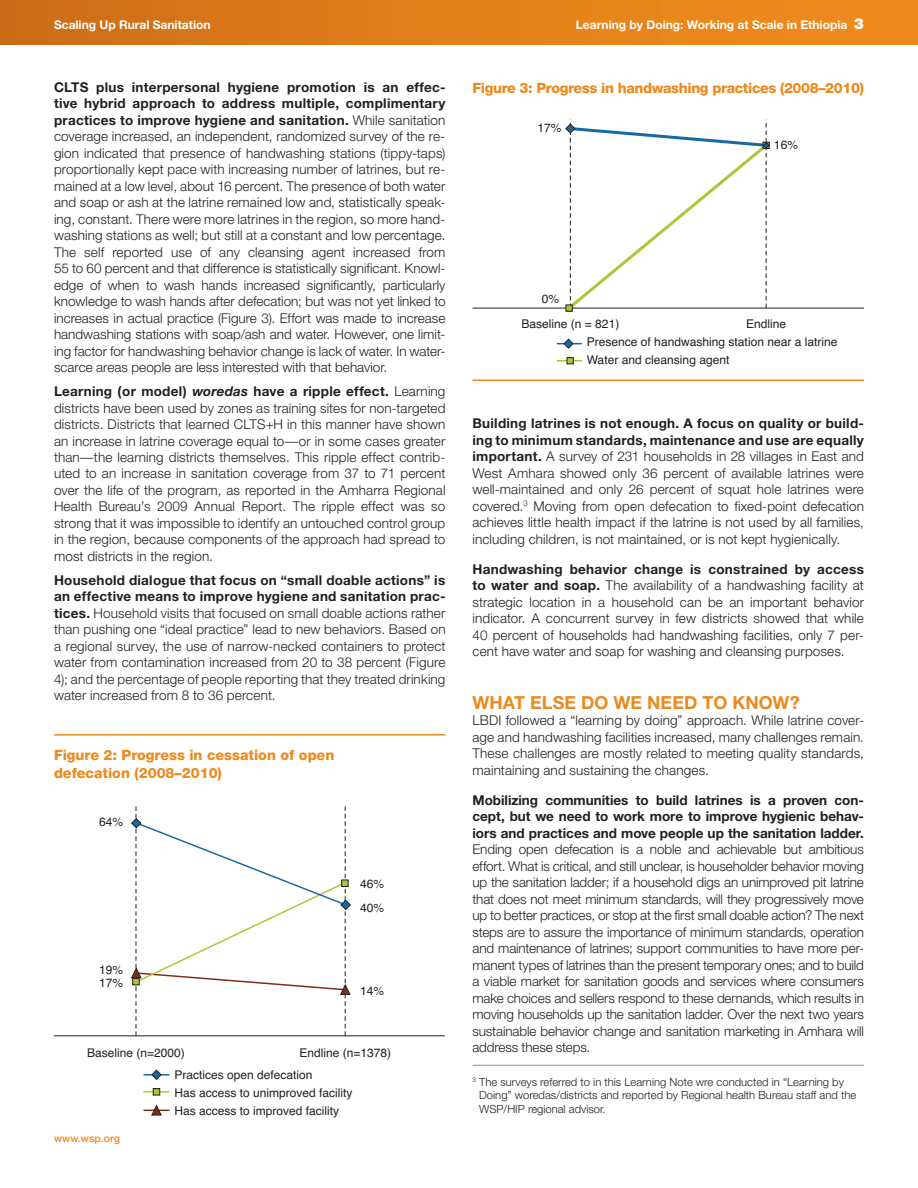
<style>
.page{position:relative;width:918px;height:1188px;background:#fff}
.page>*{position:absolute;margin:0;border:0;box-sizing:border-box;transform-origin:0 0}
.t1{font:700 18px "Helvetica Neue";color:#ed891d}
.t2{font:800 14.25px/18px "Helvetica Neue";color:#ed891d}
.t3{font:800 14.25px "Helvetica Neue";letter-spacing:-.02em;color:#ed891d}
.t4{font:300 13.5px/16.5px "Helvetica Neue";letter-spacing:.01em;color:#231f20;text-align:justify}
.t5{font:700 13.5px/16.5px "Helvetica Neue";color:#231f20;text-align:justify}
.t6{font:12px/17.7px "Helvetica";color:#231f20}
.t7{font:700 12px "Helvetica Neue";color:#fff}
.t8{font:300 11.25px/13.5px "Helvetica Neue";color:#231f20}
.t9{font:500 10.5px "Helvetica Neue";color:#ed891d}
.s1{font-weight:900;font-size:15px}
.s2{font-weight:700}
.s3{font-weight:700;font-style:italic}
</style>
<div class="page">
<div style="left:0;top:0;width:918px;height:45px;background:linear-gradient(to right,#ce6f17,#f28c1d)"></div>
<hr style="left:143px;top:1091px;width:26px;height:2px;background:#b3c335">
<hr style="left:143px;top:1074px;width:26px;height:2px;background:#166aa4">
<hr style="left:54px;top:1035px;width:391px;height:1px;background:#231f20">
<div style="left:153px;top:1089px;width:7px;height:6px;background:#b3c335"></div>
<div style="left:153px;top:1088px;width:7px;height:7px;border:1px solid #231f20"></div>
<svg style="left:151px;top:1069px;width:11px;height:11px"></svg>
<svg style="left:131px;top:806px;width:220px;height:230px"></svg>
<svg style="left:143px;top:1104px;width:26px;height:12px"></svg>
<hr style="left:54px;top:734px;width:392px;height:2px;background:#ed891d">
<hr style="left:557px;top:360px;width:25px;height:2px;background:#b3c335">
<hr style="left:472px;top:308px;width:392px;height:1px;background:#231f20">
<div style="left:567px;top:357px;width:7px;height:7px;border:1px solid #231f20"></div>
<svg style="left:557px;top:338px;width:25px;height:11px"></svg>
<svg style="left:565px;top:123px;width:205px;height:189px"></svg>
<hr style="left:472px;top:380px;width:392px;height:1px;background:#ed891d">
<hr style="left:472px;top:1065px;width:392px;height:1px;background:#939598">
<p class="t7" style="left:54px;top:20px;width:158px">Scaling Up Rural Sanitation</p>
<p class="t7" style="left:576px;top:20px;width:290px">Learning by Doing: Working at Scale in Ethiopia <span class="s1">3</span></p>
<p class="t4" style="left:54px;top:80px;width:393px"><span class="s2">CLTS plus interpersonal hygiene promotion is an effec&shy;tive hybrid approach to address multiple, complimentary practices to improve hygiene and sanitation.</span> While sanitation coverage increased, an independent, randomized survey of the re&shy;gion indicated that presence of handwashing stations (tippy-taps) proportionally kept pace with increasing number of latrines, but re&shy;mained at a low level, about 16 percent. The presence of both water and soap or ash at the latrine remained low and, statistically speak&shy;ing, constant. There were more latrines in the region, so more hand&shy;washing stations as well; but still at a constant and low percentage.<br>The self reported use of any cleansing agent increased from 55 to 60 percent and that difference is statistically significant. Knowl&shy;edge of when to wash hands increased significantly, particularly knowledge to wash hands after defecation; but was not yet linked to increases in actual practice (Figure 3). Effort was made to increase handwashing stations with soap/ash and water. However, one limit&shy;ing factor for handwashing behavior change is lack of water. In water&shy;scarce areas people are less interested with that behavior.</p>
<p class="t4" style="left:54px;top:384px;width:393px"><span class="s2">Learning (or model)</span> <span class="s3">woredas</span> <span class="s2">have a ripple effect.</span> Learning districts have been used by zones as training sites for non-targeted districts. Districts that learned CLTS+H in this manner have shown an increase in latrine coverage equal to—or in some cases greater than—the learning districts themselves. This ripple effect contrib&shy;uted to an increase in sanitation coverage from 37 to 71 percent over the life of the program, as reported in the Amharra Regional Health Bureau’s 2009 Annual Report. The ripple effect was so strong that it was impossible to identify an untouched control group in the region, because components of the approach had spread to most districts in the region.</p>
<p class="t4" style="left:54px;top:573px;width:393px"><span class="s2">Household dialogue that focus on “small doable actions” is an effective means to improve hygiene and sanitation prac&shy;tices.</span> Household visits that focused on small doable actions rather than pushing one “ideal practice” lead to new behaviors. Based on a regional survey, the use of narrow-necked containers to protect water from contamination increased from 20 to 38 percent (Figure 4); and the percentage of people reporting that they treated drinking water increased from 8 to 36 percent.</p>
<p class="t2" style="left:54px;top:747px;width:282px">Figure 2: Progress in cessation of open defecation (2008–2010)</p>
<p class="t6" style="left:99px;top:814px;width:26px">64%</p>
<p class="t6" style="left:99px;top:965px;width:26px;line-height:13px">19%<br>17%</p>
<p class="t6" style="left:360px;top:876px;width:26px">46%</p>
<p class="t6" style="left:360px;top:900px;width:26px">40%</p>
<p class="t6" style="left:360px;top:983px;width:26px">14%</p>
<p class="t6" style="left:87px;top:1045px;width:99px">Baseline (n=2000)</p>
<p class="t6" style="left:299px;top:1045px;width:93px">Endline (n=1378)</p>
<p class="t6" style="left:174px;top:1085px;width:180px">Has access to unimproved facility<br>Has access to improved facility</p>
<p class="t6" style="left:174px;top:1067px;width:140px">Practices open defecation</p>
<p class="t9" style="left:54px;top:1135px;width:67px">www.wsp.org</p>
<p class="t3" style="left:472px;top:83px;width:393px">Figure 3: Progress in handwashing practices (2008–2010)</p>
<p class="t6" style="left:537px;top:121px;width:26px">17%</p>
<p class="t6" style="left:542px;top:291px;width:19px">0%</p>
<p class="t6" style="left:774px;top:138px;width:26px">16%</p>
<p class="t6" style="left:521px;top:316px;width:100px">Baseline (n = 821)</p>
<p class="t6" style="left:746px;top:316px;width:42px">Endline</p>
<p class="t6" style="left:587px;top:352px;width:144px">Water and cleansing agent</p>
<p class="t6" style="left:587px;top:334px;width:252px">Presence of handwashing station near a latrine</p>
<p class="t4" style="left:472px;top:416px;width:393px"><span class="s2">Building latrines is not enough. A focus on quality or build&shy;ing to minimum standards, maintenance and use are equally important.</span> A survey of 231 households in 28 villages in East and West Amhara showed only 36 percent of available latrines were well-maintained and only 26 percent of squat hole latrines were covered.<sup>3</sup> Moving from open defecation to fixed-point defecation achieves little health impact if the latrine is not used by all families, including children, is not maintained, or is not kept hygienically.</p>
<p class="t4" style="left:472px;top:562px;width:393px"><span class="s2">Handwashing behavior change is constrained by access to water and soap.</span> The availability of a handwashing facility at strategic location in a household can be an important behavior indicator. A concurrent survey in few districts showed that while 40 percent of households had handwashing facilities, only 7 per&shy;cent have water and soap for washing and cleansing purposes.</p>
<h1 class="t1" style="left:472px;top:696px;width:329px">WHAT ELSE DO WE NEED TO KNOW?</h1>
<p class="t4" style="left:472px;top:714px;width:393px">LBDI followed a “learning by doing” approach. While latrine cover&shy;age and handwashing facilities increased, many challenges remain.<br>These challenges are mostly related to meeting quality standards, maintaining and sustaining the changes.</p>
<p class="t5" style="left:472px;top:793px;width:393px">Mobilizing communities to build latrines is a proven con&shy;cept, but we need to work more to improve hygienic behav&shy;iors and practices and move people up the sanitation ladder.</p>
<p class="t4" style="left:472px;top:843px;width:393px">Ending open defecation is a noble and achievable but ambitious effort. What is critical, and still unclear, is householder behavior moving up the sanitation ladder; if a household digs an unimproved pit latrine that does not meet minimum standards, will they progressively move up to better practices, or stop at the first small doable action? The next steps are to assure the importance of minimum standards, operation and maintenance of latrines; support communities to have more per&shy;manent types of latrines than the present temporary ones; and to build a viable market for sanitation goods and services where consumers make choices and sellers respond to these demands, which results in moving households up the sanitation ladder. Over the next two years sustainable behavior change and sanitation marketing in Amhara will address these steps.</p>
<p class="t8" style="left:479px;top:1076px;width:378px;text-indent:-7px"><sup>3</sup> The surveys referred to in this Learning Note wre conducted in “Learning by<br>Doing” woredas/districts and reported by Regional health Bureau staff and the<br>WSP/HIP regional advisor.</p>
</div>
